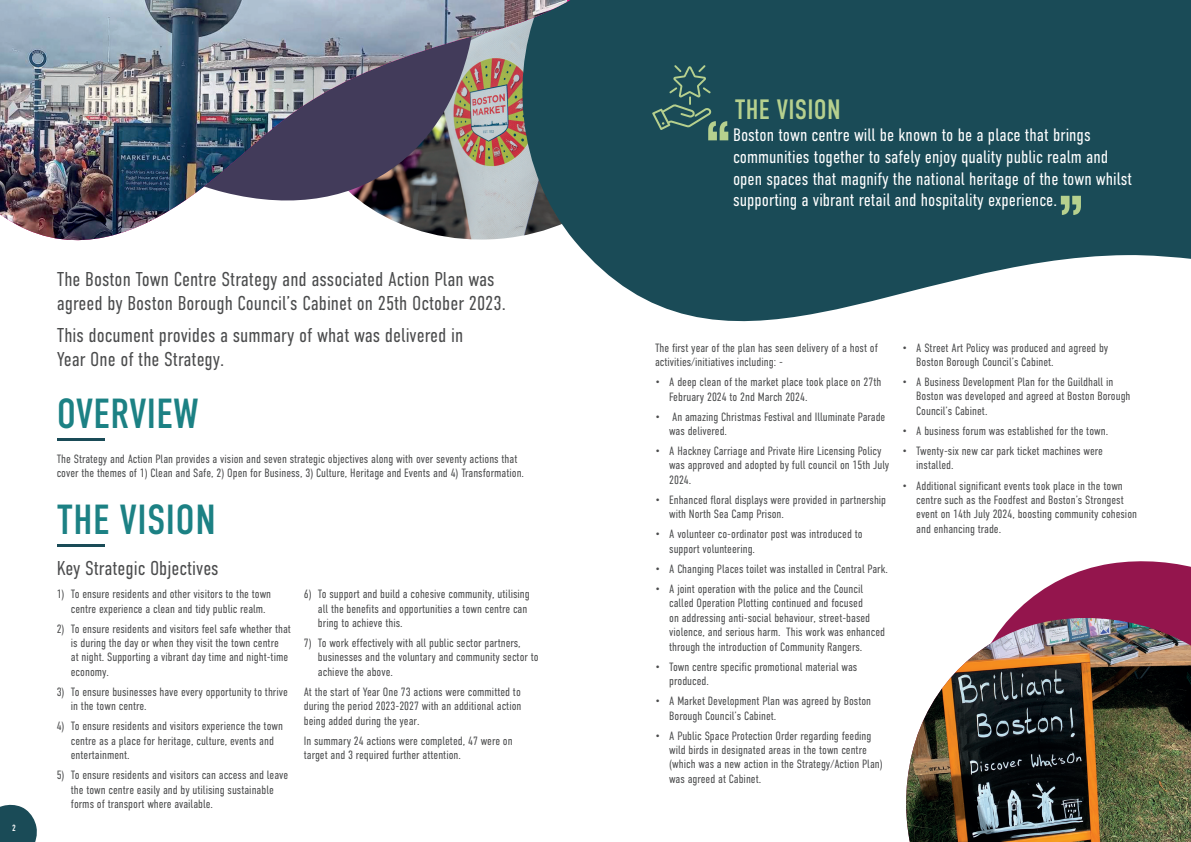
<style>
.page{position:relative;width:1191px;height:842px;background:#fff}
.page>*{position:absolute;margin:0;border:0;box-sizing:border-box;transform-origin:0 0}
.t1{font:42px "DIN Condensed";letter-spacing:.01em;color:#1c8184}
.t2{font:28px "DIN Condensed";letter-spacing:.01em;color:#b6d08e}
.t3{font:300 20px/24px "DIN Condensed";color:#4b4c4d}
.t4{font:300 18px/21.6px "DIN Condensed";color:#fff}
.t5{font:300 12px/14.4px "DIN Condensed";color:#4b4c4d}
.t6{font:9px "DIN Condensed";color:#fff}
</style>
<div class="page">
<svg style="left:0;top:804px;width:37px;height:38px"></svg>
<svg style="left:589px;top:0;width:602px;height:322px;background:#345f6a"></svg>
<hr style="left:57px;top:438px;width:48px;height:3px;background:#1a4b57">
<hr style="left:57px;top:544px;width:48px;height:3px;background:#1a4b57">
<svg style="left:1060px;top:196px;width:21px;height:19px"></svg>
<div style="left:567px;top:0;width:52px;height:257px;background:#1a4b57"></div>
<img style="left:0;top:0;width:567px;height:241px">
<img style="left:0;top:0;width:170px;height:120px">
<svg style="left:1017px;top:561px;width:174px;height:50px;fill:#94154d"></svg>
<svg style="left:1010px;top:611px;width:181px;height:7px"></svg>
<img style="left:906px;top:618px;width:285px;height:224px">
<svg style="left:652px;top:65px;width:76px;height:75px;background:#315f5f"></svg>
<p class="t6" style="left:12px;top:822px;width:5px">2</p>
<h3 class="t3" style="left:57px;top:267px;width:451px">The Boston Town Centre Strategy and associated Action Plan was agreed by Boston Borough Council’s Cabinet on 25th October 2023.</h3>
<h3 class="t3" style="left:57px;top:323px;width:408px">This document provides a summary of what was delivered in<br>Year One of the Strategy.</h3>
<h1 class="t1" style="left:57px;top:390px;width:143px">OVERVIEW</h1>
<p class="t5" style="left:57px;top:452px;width:469px">The Strategy and Action Plan provides a vision and seven strategic objectives along with over seventy actions that cover the themes of 1) Clean and Safe, 2) Open for Business, 3) Culture, Heritage and Events and 4) Transformation.</p>
<h1 class="t1" style="left:57px;top:496px;width:160px">THE VISION</h1>
<h3 class="t3" style="left:57px;top:556px;width:163px">Key Strategic Objectives</h3>
<p class="t5" style="left:71px;top:587px;width:202px;text-indent:-14px">1) To ensure residents and other visitors to the town centre experience a clean and tidy public realm.</p>
<p class="t5" style="left:71px;top:621px;width:222px;text-indent:-14px">2) To ensure residents and visitors feel safe whether that is during the day or when they visit the town centre<br>at night. Supporting a vibrant day time and night-time economy.</p>
<p class="t5" style="left:71px;top:685px;width:218px;text-indent:-14px">3) To ensure businesses have every opportunity to thrive in the town centre.</p>
<p class="t5" style="left:71px;top:719px;width:214px;text-indent:-14px">4) To ensure residents and visitors experience the town centre as a place for heritage, culture, events and entertainment.</p>
<p class="t5" style="left:71px;top:768px;width:219px;text-indent:-14px">5) To ensure residents and visitors can access and leave the town centre easily and by utilising sustainable forms of transport where available.</p>
<p class="t5" style="left:318px;top:587px;width:213px;text-indent:-14px">6) To support and build a cohesive community, utilising all the benefits and opportunities a town centre can bring to achieve this.</p>
<p class="t5" style="left:318px;top:636px;width:222px;text-indent:-14px">7) To work effectively with all public sector partners, businesses and the voluntary and community sector to achieve the above.</p>
<p class="t5" style="left:304px;top:685px;width:219px;text-align:justify">At the start of Year One 73 actions were committed to during the period 2023-2027 with an additional action being added during the year.</p>
<p class="t5" style="left:304px;top:733px;width:210px">In summary 24 actions were completed, 47 were on target and 3 required further attention.</p>
<h2 class="t2" style="left:734px;top:93px;width:107px">THE VISION</h2>
<p class="t4" style="left:733px;top:125px;width:400px">Boston town centre will be known to be a place that brings communities together to safely enjoy quality public realm and open spaces that magnify the national heritage of the town whilst supporting a vibrant retail and hospitality experience.</p>
<p class="t5" style="left:655px;top:340px;width:224px">The first year of the plan has seen delivery of a host of activities/initiatives including: -</p>
<p class="t5" style="left:669px;top:375px;width:214px;text-indent:-14px">• A deep clean of the market place took place on 27th<br>February 2024 to 2nd March 2024.</p>
<p class="t5" style="left:669px;top:409px;width:218px;text-indent:-14px">• An amazing Christmas Festival and Illuminate Parade was delivered.</p>
<p class="t5" style="left:669px;top:444px;width:222px;text-indent:-14px">• A Hackney Carriage and Private Hire Licensing Policy was approved and adopted by full council on 15th July<br>2024.</p>
<p class="t5" style="left:669px;top:493px;width:218px;text-indent:-14px">• Enhanced floral displays were provided in partnership with North Sea Camp Prison.</p>
<p class="t5" style="left:669px;top:527px;width:195px;text-indent:-14px">• A volunteer co-ordinator post was introduced to support volunteering.</p>
<p class="t5" style="left:655px;top:562px;width:234px">• A Changing Places toilet was installed in Central Park.</p>
<p class="t5" style="left:669px;top:582px;width:217px;text-indent:-14px">• A joint operation with the police and the Council called Operation Plotting continued and focused<br>on addressing anti-social behaviour, street-based violence, and serious harm. This work was enhanced through the introduction of Community Rangers.</p>
<p class="t5" style="left:669px;top:659px;width:190px;text-indent:-14px">• Town centre specific promotional material was produced.</p>
<p class="t5" style="left:669px;top:694px;width:203px;text-indent:-14px">• A Market Development Plan was agreed by Boston<br>Borough Council’s Cabinet.</p>
<p class="t5" style="left:669px;top:728px;width:215px;text-indent:-14px">• A Public Space Protection Order regarding feeding wild birds in designated areas in the town centre (which was a new action in the Strategy/Action Plan) was agreed at Cabinet.</p>
<p class="t5" style="left:916px;top:340px;width:193px;text-indent:-14px">• A Street Art Policy was produced and agreed by<br>Boston Borough Council’s Cabinet.</p>
<p class="t5" style="left:916px;top:375px;width:216px;text-indent:-14px">• A Business Development Plan for the Guildhall in<br>Boston was developed and agreed at Boston Borough<br>Council’s Cabinet.</p>
<p class="t5" style="left:902px;top:424px;width:208px">• A business forum was established for the town.</p>
<p class="t5" style="left:916px;top:444px;width:188px;text-indent:-14px">• Twenty-six new car park ticket machines were installed.</p>
<p class="t5" style="left:916px;top:478px;width:222px;text-indent:-14px">• Additional significant events took place in the town centre such as the Foodfest and Boston’s Strongest event on 14th July 2024, boosting community cohesion and enhancing trade.</p>
</div>
